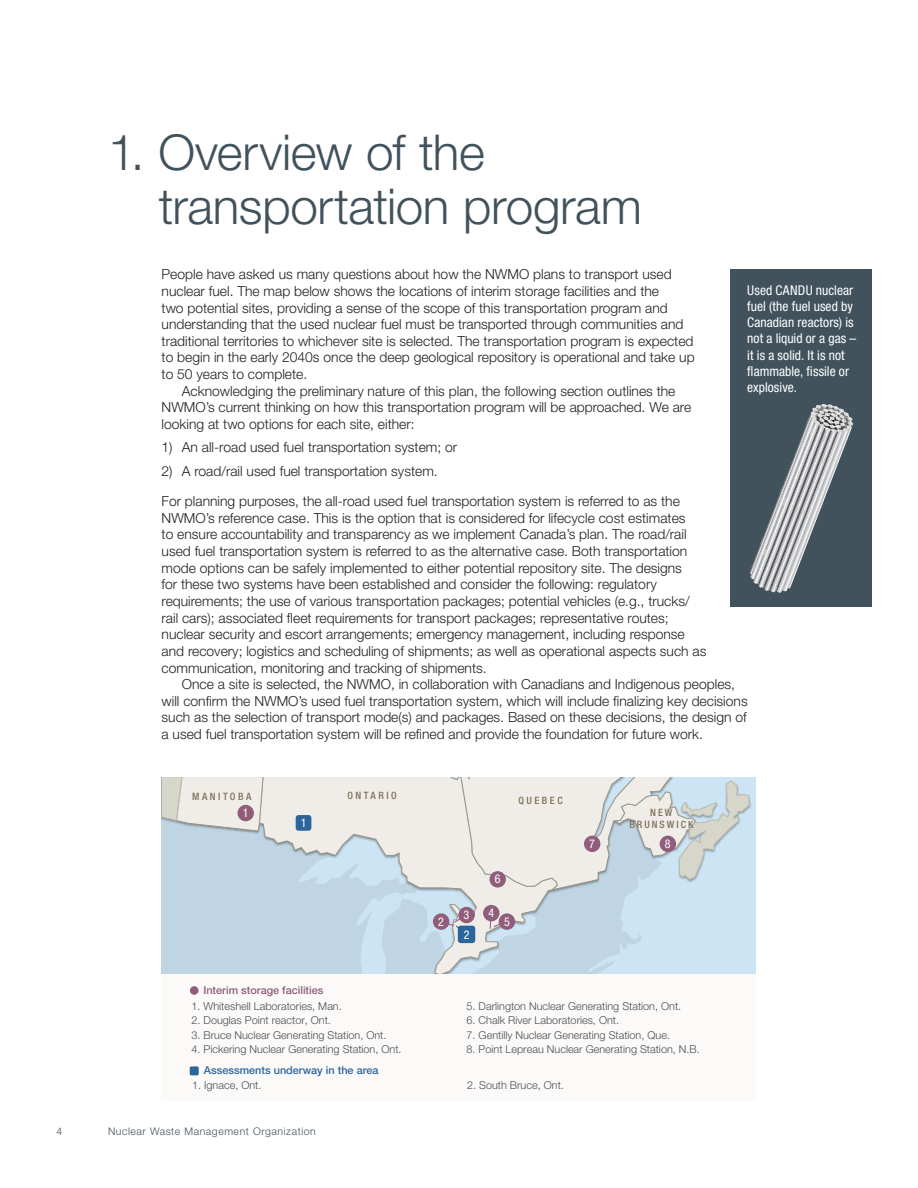
<style>
.page{position:relative;width:918px;height:1188px;background:#fff}
.page>*{position:absolute;margin:0;border:0;box-sizing:border-box;transform-origin:0 0}
.Heading_1{font:300 49.5px/54px "Helvetica Neue LT Std";letter-spacing:-.01em;color:#41525c}
.First_para{font:300 13.8px/16.6px "Helvetica Neue LT Std";color:#231f20}
.Paragraph_indented{font:300 13.8px/16.6px "Helvetica Neue LT Std";color:#231f20}
._3_0_Tables_-_Text{font:condensed 13.5px/16.2px "Helvetica Neue LT Std";letter-spacing:.005em;color:#fff}
.t1{font:condensed 12px "Helvetica Neue LT Std";color:#fff}
.t2{font:300 10.8px "Helvetica Neue LT Std";color:#4d4d4f}
.t3{font:500 10.8px "Helvetica Neue LT Std";color:#2c659c}
.t4{font:500 10.8px "Helvetica Neue LT Std";color:#905d7a}
.t5{font:300 10.5px "Helvetica Neue LT Std";letter-spacing:.055em;color:#41525c}
.t6{font:500 condensed 10.2px "Helvetica Neue LT Std";letter-spacing:.25em;color:#7d725a}
.t7{font:500 condensed 10.2px "Helvetica Neue LT Std";letter-spacing:.2em;color:#7d725a}
</style>
<div class="page">
<svg style="left:662px;top:777px;width:88px;height:113px;background:#cddce3"></svg>
<svg style="left:162px;top:777px;width:500px;height:198px;background:#d4dee4"></svg>
<div style="left:162px;top:975px;width:594px;height:126px;background:#fbfaf9"></div>
<div style="left:190px;top:986px;width:9px;height:9px;background:#905d7a;border-radius:50%"></div>
<div style="left:190px;top:1066px;width:9px;height:9px;background:#2c659c"></div>
<div style="left:296px;top:815px;width:15px;height:16px;background:#2c659c;border-radius:3px"></div>
<div style="left:238px;top:805px;width:16px;height:16px;background:#905d7a;border-radius:50%"></div>
<div style="left:489px;top:871px;width:17px;height:17px;background:#905d7a;border-radius:50%"></div>
<div style="left:584px;top:836px;width:16px;height:16px;background:#905d7a;border-radius:50%"></div>
<div style="left:660px;top:836px;width:16px;height:16px;background:#905d7a;border-radius:50%"></div>
<svg style="left:490px;top:913px;width:14px;height:16px"></svg>
<svg style="left:444px;top:910px;width:29px;height:25px"></svg>
<div style="left:458px;top:907px;width:17px;height:16px;background:#905d7a;border-radius:50%"></div>
<div style="left:433px;top:913px;width:16px;height:17px;background:#905d7a;border-radius:50%"></div>
<div style="left:458px;top:926px;width:17px;height:17px;background:#2c659c;border-radius:3px"></div>
<div style="left:499px;top:913px;width:16px;height:17px;background:#905d7a;border-radius:50%"></div>
<div style="left:483px;top:905px;width:17px;height:16px;background:#905d7a;border-radius:50%"></div>
<div style="left:731px;top:269px;width:141px;height:338px;background:#41525c"></div>
<svg style="left:749px;top:404px;width:104px;height:189px"></svg>
<p class="Heading_1" style="left:159px;top:125px;width:485px;text-indent:-51px">1. Overview of the transportation program</p>
<p class="First_para" style="left:162px;top:266px;width:535px">People have asked us many questions about how the NWMO plans to transport used nuclear fuel. The map below shows the locations of interim storage facilities and the<br>two potential sites, providing a sense of the scope of this transportation program and understanding that the used nuclear fuel must be transported through communities and traditional territories to whichever site is selected. The transportation program is expected to begin in the early 2040s once the deep geological repository is operational and take up to 50 years to complete.</p>
<p class="Paragraph_indented" style="left:162px;top:382px;width:531px;text-indent:20px">Acknowledging the preliminary nature of this plan, the following section outlines the<br>NWMO’s current thinking on how this transportation program will be approached. We are looking at two options for each site, either:</p>
<p class="Paragraph_indented" style="left:162px;top:439px;width:297px">1) An all-road used fuel transportation system; or</p>
<p class="Paragraph_indented" style="left:162px;top:462px;width:278px">2) A road/rail used fuel transportation system.</p>
<p class="First_para" style="left:162px;top:493px;width:546px">For planning purposes, the all-road used fuel transportation system is referred to as the NWMO’s reference case. This is the option that is considered for lifecycle cost estimates<br>to ensure accountability and transparency as we implement Canada’s plan. The road/rail used fuel transportation system is referred to as the alternative case. Both transportation mode options can be safely implemented to either potential repository site. The designs<br>for these two systems have been established and consider the following: regulatory requirements; the use of various transportation packages; potential vehicles (e.g., trucks/ rail cars); associated fleet requirements for transport packages; representative routes; nuclear security and escort arrangements; emergency management, including response and recovery; logistics and scheduling of shipments; as well as operational aspects such as communication, monitoring and tracking of shipments.</p>
<p class="Paragraph_indented" style="left:162px;top:676px;width:588px;text-indent:20px">Once a site is selected, the NWMO, in collaboration with Canadians and Indigenous peoples, will confirm the NWMO’s used fuel transportation system, which will include finalizing key decisions such as the selection of transport mode(s) and packages. Based on these decisions, the design of a used fuel transportation system will be refined and provide the foundation for future work.</p>
<p class="_3_0_Tables_-_Text" style="left:747px;top:282px;width:111px">Used CANDU nuclear fuel (the fuel used by<br>Canadian reactors) is not a liquid or a gas – it is a solid. It is not flammable, fissile or explosive.</p>
<p class="t6" style="left:192px;top:790px;width:61px">MANITOBA</p>
<p class="t6" style="left:347px;top:789px;width:51px">ONTARIO</p>
<p class="t1" style="left:243px;top:806px;width:7px">1</p>
<p class="t6" style="left:518px;top:794px;width:46px">QUEBEC</p>
<p class="t6" style="left:650px;top:806px;width:24px">NEW</p>
<p class="t1" style="left:301px;top:816px;width:7px">1</p>
<p class="t7" style="left:629px;top:818px;width:65px">BRUNSWICK</p>
<p class="t4" style="left:203px;top:984px;width:122px">Interim storage facilities</p>
<p class="t2" style="left:192px;top:999px;width:152px">1. Whiteshell Laboratories, Man.</p>
<p class="t2" style="left:192px;top:1014px;width:141px">2. Douglas Point reactor, Ont.</p>
<p class="t2" style="left:192px;top:1028px;width:197px">3. Bruce Nuclear Generating Station, Ont.</p>
<p class="t2" style="left:192px;top:1043px;width:212px">4. Pickering Nuclear Generating Station, Ont.</p>
<p class="t1" style="left:438px;top:914px;width:7px">2</p>
<p class="t1" style="left:464px;top:908px;width:7px">3</p>
<p class="t1" style="left:464px;top:928px;width:7px">2</p>
<p class="t1" style="left:495px;top:872px;width:7px">6</p>
<p class="t1" style="left:488px;top:906px;width:7px">4</p>
<p class="t1" style="left:504px;top:915px;width:7px">5</p>
<p class="t1" style="left:589px;top:837px;width:7px">7</p>
<p class="t1" style="left:665px;top:837px;width:7px">8</p>
<p class="t2" style="left:467px;top:999px;width:216px">5. Darlington Nuclear Generating Station, Ont.</p>
<p class="t2" style="left:467px;top:1014px;width:154px">6. Chalk River Laboratories, Ont.</p>
<p class="t2" style="left:467px;top:1028px;width:205px">7. Gentilly Nuclear Generating Station, Que.</p>
<p class="t2" style="left:467px;top:1043px;width:235px">8. Point Lepreau Nuclear Generating Station, N.B.</p>
<p class="t3" style="left:204px;top:1064px;width:176px">Assessments underway in the area</p>
<p class="t2" style="left:192px;top:1079px;width:71px">1. Ignace, Ont.</p>
<p class="t2" style="left:467px;top:1079px;width:98px">2. South Bruce, Ont.</p>
<p class="t5" style="left:56px;top:1125px;width:7px">4</p>
<p class="t5" style="left:108px;top:1125px;width:209px">Nuclear Waste Management Organization</p>
</div>
